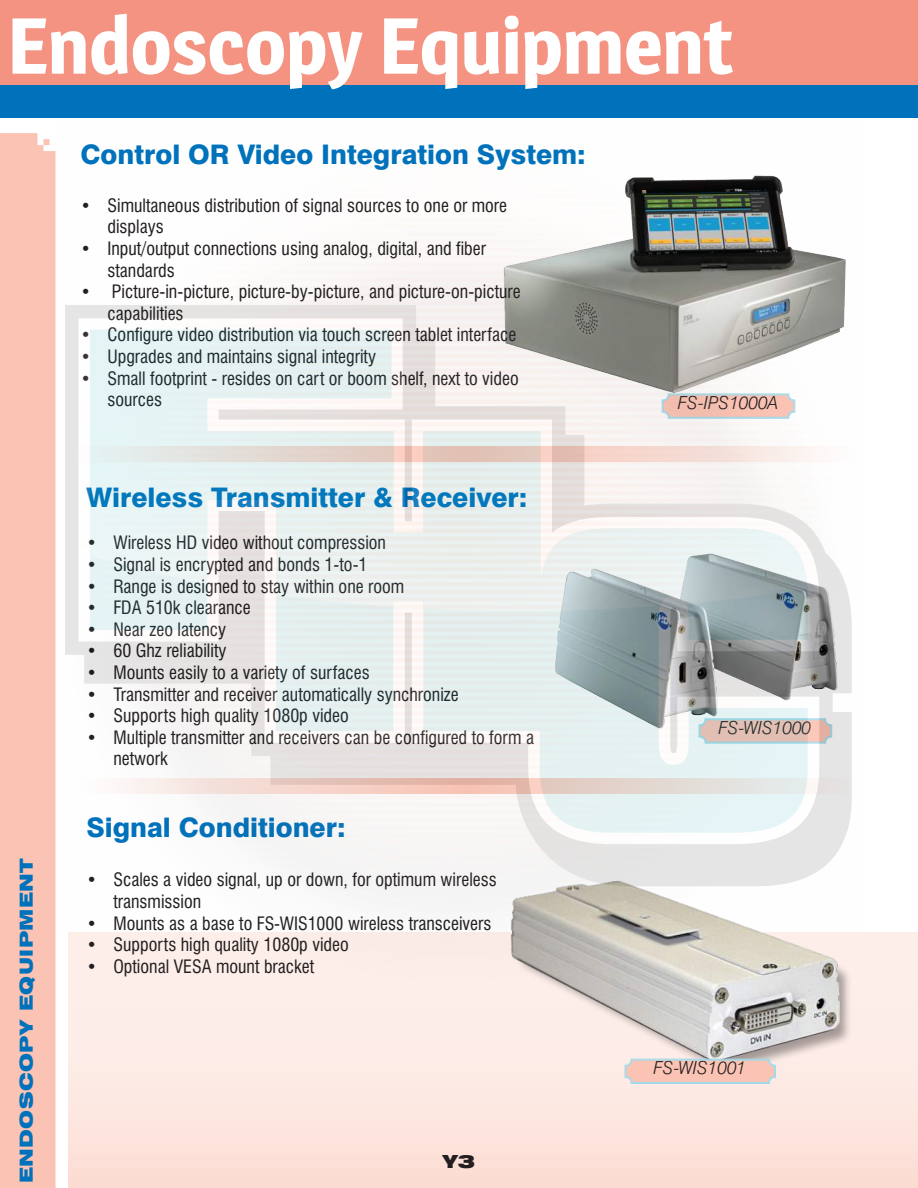
<style>
.page{position:relative;width:918px;height:1188px;background:#fff}
.page>*{position:absolute;margin:0;border:0;box-sizing:border-box;transform-origin:0 0}
.t1{font:700 78px "Magra";color:#fff}
.t2{font:800 27px "Swiss 721 BT";color:#0072bc}
.t3{font:condensed 18px/21.6px "Swiss 721 BT";color:#231f20}
.t4{font:italic 300 18px "Swiss 721 BT";color:#231f20}
.t5{font:900 expanded 18px "Swiss 721 BT";letter-spacing:.025em;color:#0072bc}
.t6{font:900 expanded 18px "Swiss 721 BT";color:#231f20}
</style>
<div class="page">
<div style="left:69px;top:932px;width:849px;height:256px;background:linear-gradient(to right,#fde8e1,#fde4dd)"></div>
<div style="left:0;top:0;width:918px;height:112px;background:#f59382"></div>
<div style="left:0;top:85px;width:918px;height:33px;background:#0072bc"></div>
<div style="left:0;top:133px;width:56px;height:1055px;background:#fbc3b3"></div>
<img style="left:500px;top:1010px;width:364px;height:61px">
<svg style="left:625px;top:1059px;width:151px;height:25px;background:#f1c6ba"></svg>
<div style="left:626px;top:1060px;width:149px;height:23px;border:1px solid #9fdbec;border-radius:6px"></div>
<img style="left:0;top:178px;width:918px;height:832px">
<svg style="left:65px;top:305px;width:787px;height:581px"></svg>
<svg style="left:78px;top:318px;width:741px;height:526px"></svg>
<svg style="left:90px;top:330px;width:718px;height:503px"></svg>
<svg style="left:90px;top:330px;width:717px;height:281px"></svg>
<h1 class="t1" style="left:7px;top:-2px;width:727px">Endoscopy Equipment</h1>
<p class="t5" style="left:15px;top:1183px;width:327px;rotate:-90deg">ENDOSCOPY EQUIPMENT</p>
<h2 class="t2" style="left:80px;top:138px;width:507px">Control OR Video Integration System:</h2>
<p class="t3" style="left:107px;top:194px;width:401px;text-indent:-27px">• Simultaneous distribution of signal sources to one or more displays</p>
<p class="t3" style="left:107px;top:238px;width:380px;text-indent:-27px">• Input/output connections using analog, digital, and fiber standards</p>
<p class="t3" style="left:107px;top:281px;width:415px;text-indent:-27px">• Picture-in-picture, picture-by-picture, and picture-on-picture capabilities</p>
<p class="t3" style="left:80px;top:324px;width:437px">• Configure video distribution via touch screen tablet interface</p>
<p class="t3" style="left:80px;top:346px;width:297px">• Upgrades and maintains signal integrity</p>
<p class="t3" style="left:107px;top:367px;width:413px;text-indent:-27px">• Small footprint - resides on cart or boom shelf, next to video sources</p>
<h2 class="t2" style="left:86px;top:481px;width:443px">Wireless Transmitter &amp; Receiver:</h2>
<p class="t3" style="left:86px;top:532px;width:301px">• Wireless HD video without compression</p>
<p class="t3" style="left:86px;top:554px;width:283px">• Signal is encrypted and bonds 1-to-1</p>
<p class="t3" style="left:86px;top:575px;width:319px">• Range is designed to stay within one room</p>
<p class="t3" style="left:86px;top:597px;width:166px">• FDA 510k clearance</p>
<p class="t3" style="left:86px;top:618px;width:141px">• Near zeo latency</p>
<p class="t3" style="left:86px;top:640px;width:142px">• 60 Ghz reliability</p>
<p class="t3" style="left:86px;top:662px;width:285px">• Mounts easily to a variety of surfaces</p>
<p class="t3" style="left:86px;top:683px;width:374px">• Transmitter and receiver automatically synchronize</p>
<p class="t3" style="left:86px;top:705px;width:264px">• Supports high quality 1080p video</p>
<p class="t3" style="left:113px;top:726px;width:422px;text-indent:-27px">• Multiple transmitter and receivers can be configured to form a network</p>
<h2 class="t2" style="left:86px;top:811px;width:261px">Signal Conditioner:</h2>
<p class="t3" style="left:113px;top:869px;width:385px;text-indent:-27px">• Scales a video signal, up or down, for optimum wireless transmission</p>
<p class="t3" style="left:86px;top:912px;width:406px">• Mounts as a base to FS-WIS1000 wireless transceivers</p>
<p class="t3" style="left:86px;top:934px;width:264px">• Supports high quality 1080p video</p>
<p class="t3" style="left:86px;top:955px;width:229px">• Optional VESA mount bracket</p>
<p class="t6" style="left:443px;top:1151px;width:34px">Y3</p>
<p class="t4" style="left:678px;top:392px;width:102px">FS-IPS1000A</p>
<p class="t4" style="left:718px;top:716px;width:94px">FS-WIS1000</p>
<p class="t4" style="left:653px;top:1057px;width:94px">FS-WIS1001</p>
</div>
